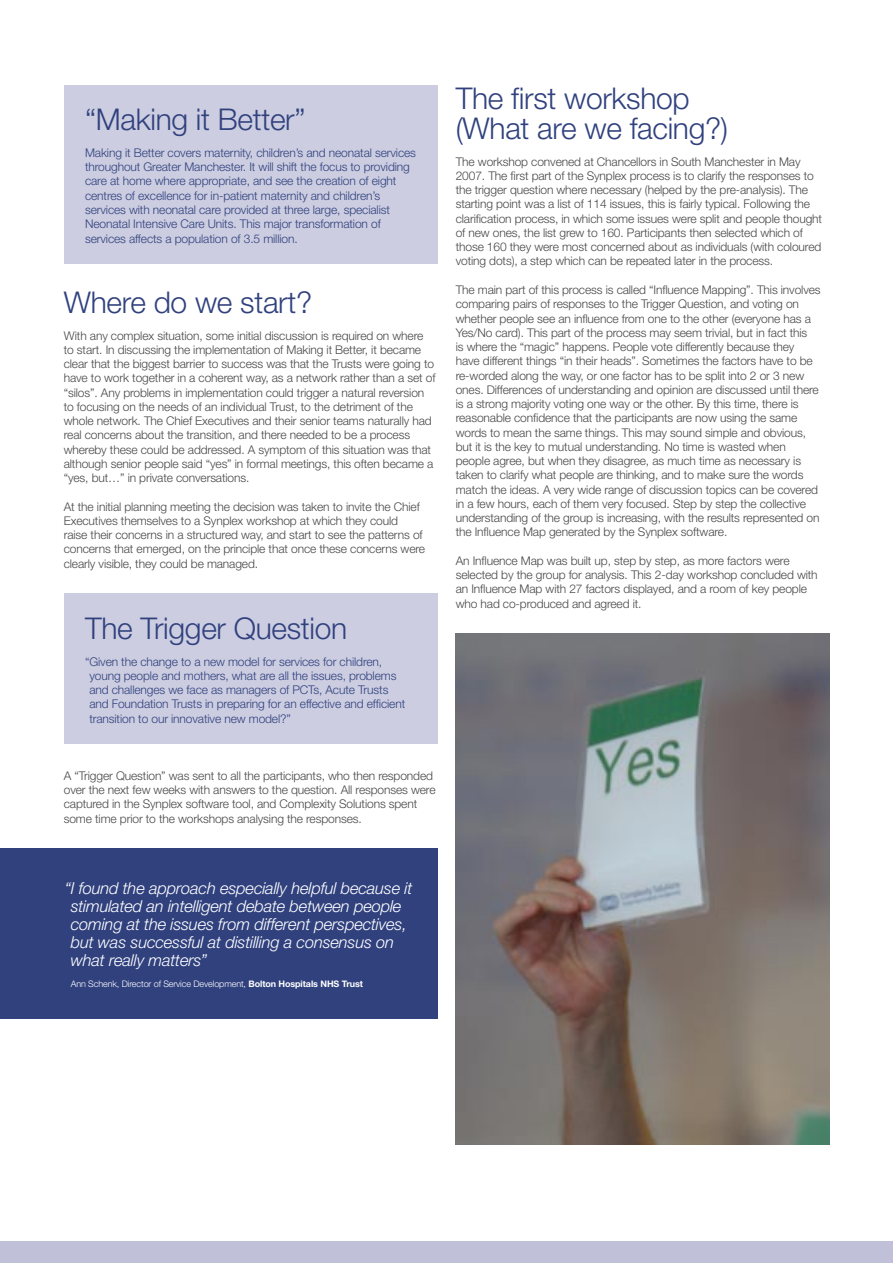
<style>
.page{position:relative;width:893px;height:1263px;background:#fff}
.page>*{position:absolute;margin:0;border:0;box-sizing:border-box;transform-origin:0 0}
.t1{font:300 30px "Helvetica Neue";letter-spacing:-.01em;color:#30417e}
.t2{font:italic 300 16.5px/18px "Helvetica Neue";letter-spacing:-.01em;color:#fff}
.t3{font:300 12px/14.2px "Helvetica Neue";letter-spacing:-.01em;color:#484848}
.t4{font:300 12px/14.2px "Helvetica Neue";letter-spacing:-.01em;color:#30417e}
.t5{font:300 9px "Helvetica Neue";letter-spacing:-.01em;color:#fff}
.s1{font-weight:700}
</style>
<div class="page">
<div style="left:64px;top:85px;width:373px;height:179px;background:#cccde0"></div>
<div style="left:0;top:849px;width:437px;height:170px;background:#30417e"></div>
<img style="left:456px;top:634px;width:373px;height:510px">
<div style="left:0;top:1242px;width:893px;height:21px;background:#c0c1d8"></div>
<div style="left:64px;top:594px;width:373px;height:150px;background:#cccde0"></div>
<p class="t1" style="left:85px;top:101px;width:222px">“Making it Better”</p>
<p class="t4" style="left:85px;top:145px;width:332px">Making it Better covers maternity, children’s and neonatal services throughout Greater Manchester. It will shift the focus to providing care at home where appropriate, and see the creation of eight centres of excellence for in-patient maternity and children’s services with neonatal care provided at three large, specialist Neonatal Intensive Care Units. This major transformation of services affects a population of 3.5 million.</p>
<p class="t1" style="left:64px;top:284px;width:250px">Where do we start?</p>
<p class="t3" style="left:64px;top:328px;width:373px">With any complex situation, some initial discussion is required on where to start. In discussing the implementation of Making it Better, it became clear that the biggest barrier to success was that the Trusts were going to have to work together in a coherent way, as a network rather than a set of “silos”. Any problems in implementation could trigger a natural reversion to focusing on the needs of an individual Trust, to the detriment of the whole network. The Chief Executives and their senior teams naturally had real concerns about the transition, and there needed to be a process whereby these could be addressed. A symptom of this situation was that although senior people said “yes” in formal meetings, this often became a “yes, but…” in private conversations.</p>
<p class="t3" style="left:64px;top:499px;width:363px">At the initial planning meeting the decision was taken to invite the Chief Executives themselves to a Synplex workshop at which they could<br>raise their concerns in a structured way, and start to see the patterns of concerns that emerged, on the principle that once these concerns were clearly visible, they could be managed.</p>
<p class="t1" style="left:85px;top:610px;width:264px">The Trigger Question</p>
<p class="t4" style="left:89px;top:654px;width:317px;text-indent:-4px">“ Given the change to a new model for services for children, young people and mothers, what are all the issues, problems and challenges we face as managers of PCTs, Acute Trusts and Foundation Trusts in preparing for an effective and efficient transition to our innovative new model?”</p>
<p class="t3" style="left:64px;top:768px;width:373px">A “Trigger Question” was sent to all the participants, who then responded over the next few weeks with answers to the question. All responses were captured in the Synplex software tool, and Complexity Solutions spent some time prior to the workshops analysing the responses.</p>
<p class="t1" style="left:456px;top:80px;width:236px">The first workshop</p>
<p class="t1" style="left:456px;top:110px;width:274px">(What are we facing?)</p>
<p class="t3" style="left:456px;top:154px;width:368px">The workshop convened at Chancellors in South Manchester in May 2007. The first part of the Synplex process is to clarify the responses to the trigger question where necessary (helped by the pre-analysis). The starting point was a list of 114 issues, this is fairly typical. Following the clarification process, in which some issues were split and people thought of new ones, the list grew to 160. Participants then selected which of those 160 they were most concerned about as individuals (with coloured voting dots), a step which can be repeated later in the process.</p>
<p class="t3" style="left:456px;top:282px;width:366px">The main part of this process is called “Influence Mapping”. This involves comparing pairs of responses to the Trigger Question, and voting on whether people see an influence from one to the other (everyone has a Yes/No card). This part of the process may seem trivial, but in fact this<br>is where the “magic” happens. People vote differently because they have different things “in their heads”. Sometimes the factors have to be re-worded along the way, or one factor has to be split into 2 or 3 new ones. Differences of understanding and opinion are discussed until there is a strong majority voting one way or the other. By this time, there is reasonable confidence that the participants are now using the same words to mean the same things. This may sound simple and obvious, but it is the key to mutual understanding. No time is wasted when people agree, but when they disagree, as much time as necessary is taken to clarify what people are thinking, and to make sure the words match the ideas. A very wide range of discussion topics can be covered in a few hours, each of them very focused. Step by step the collective understanding of the group is increasing, with the results represented on the Influence Map generated by the Synplex software.</p>
<p class="t3" style="left:456px;top:553px;width:364px">An Influence Map was built up, step by step, as more factors were selected by the group for analysis. This 2-day workshop concluded with an Influence Map with 27 factors displayed, and a room of key people who had co-produced and agreed it.</p>
<p class="t2" style="left:71px;top:879px;width:343px;text-indent:-6px">“ I found the approach especially helpful because it stimulated an intelligent debate between people coming at the issues from different perspectives, but was successful at distilling a consensus on what really matters”</p>
<p class="t5" style="left:71px;top:978px;width:294px">Ann Schenk, Director of Service Development, <span class="s1">Bolton Hospitals NHS Trust</span></p>
</div>
